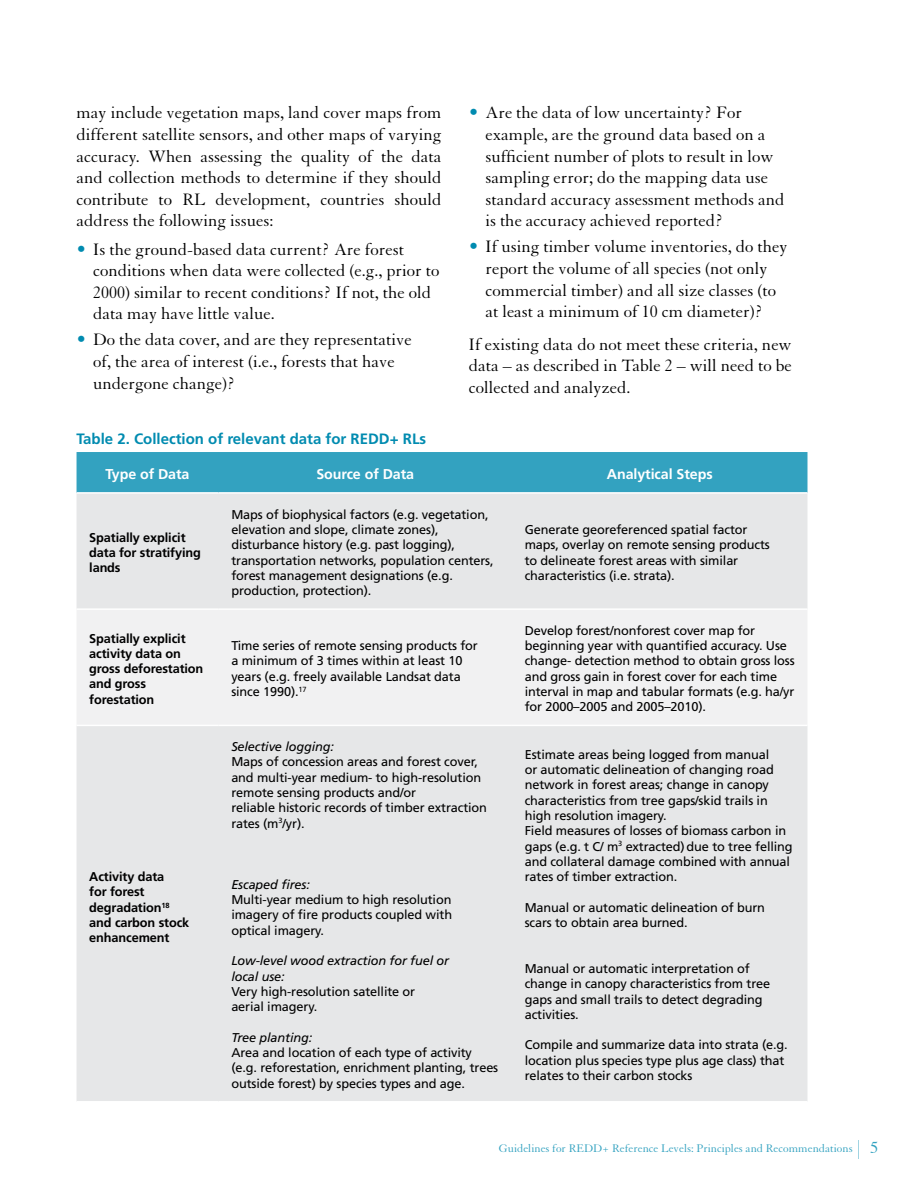
<style>
.page{position:relative;width:918px;height:1188px;background:#fff}
.page>*{position:absolute;margin:0;border:0;box-sizing:border-box;transform-origin:0 0}
.t1{font:18px/21.6px "Granjon LT Std";color:#000}
.t2{font:700 15px "Frutiger";color:#008bb0}
.t3{font:700 14.25px "Frutiger";letter-spacing:-.005em;color:#fff}
.t4{font:12.75px/15.3px "Frutiger";letter-spacing:-.01em;color:#000}
.t5{font:700 12.75px/15.3px "Frutiger";letter-spacing:-.01em;color:#000}
.t6{font:italic 12.75px/15.3px "Frutiger";letter-spacing:-.01em;color:#000}
.t7{font:12px "Granjon LT Std";color:#33a2c0}
.s1{font-size:19.5px;color:#008bb0}
.s2{font-family:"Times";font-size:16.5px}
</style>
<div class="page">
<svg style="left:858px;top:1140px;width:1px;height:19px"></svg>
<div style="left:77px;top:452px;width:730px;height:40px;background:#33a2c0"></div>
<div style="left:77px;top:494px;width:730px;height:607px;background:#e6e7e8"></div>
<div style="left:77px;top:610px;width:730px;height:115px;background:#f1f1f2"></div>
<hr style="left:77px;top:608px;width:142px;height:2px;background:#fff">
<hr style="left:219px;top:608px;width:293px;height:2px;background:#fff">
<hr style="left:512px;top:608px;width:295px;height:2px;background:#fff">
<hr style="left:77px;top:725px;width:142px;height:1px;background:#fff">
<hr style="left:219px;top:725px;width:293px;height:1px;background:#fff">
<hr style="left:512px;top:725px;width:295px;height:1px;background:#fff">
<p class="t1" style="left:77px;top:103px;width:366px;text-align:justify">may include vegetation maps, land cover maps from different satellite sensors, and other maps of varying accuracy. When assessing the quality of the data and collection methods to determine if they should contribute to RL development, countries should address the following issues:</p>
<h1 class="t1" style="left:93px;top:239px;width:348px;text-indent:-16px"><span class="s1">•</span> Is the ground-based data current? Are forest conditions when data were collected (e.g., prior to 2000) similar to recent conditions? If not, the old data may have little value.</h1>
<h1 class="t1" style="left:93px;top:329px;width:320px;text-indent:-16px"><span class="s1">•</span> Do the data cover, and are they representative of, the area of interest (i.e., forests that have undergone change)?</h1>
<h1 class="t1" style="left:485px;top:103px;width:301px;text-indent:-16px"><span class="s1">•</span> Are the data of low uncertainty? For example, are the ground data based on a sufficient number of plots to result in low sampling error; do the mapping data use standard accuracy assessment methods and is the accuracy achieved reported?</h1>
<h1 class="t1" style="left:469px;top:236px;width:320px;text-align:center"><span class="s1">•</span> If using timber volume inventories, do they report the volume of all species (not only commercial timber) and all size classes (to<br>at least a minimum of 10 cm diameter)?</h1>
<h1 class="t1" style="left:469px;top:334px;width:324px;text-align:justify">If existing data do not meet these criteria, new data – as described in Table 2 – will need to be collected and analyzed.</h1>
<p class="t2" style="left:77px;top:429px;width:351px">Table 2. Collection of relevant data for REDD+ RLs</p>
<p class="t3" style="left:106px;top:466px;width:85px">Type of Data</p>
<p class="t3" style="left:316px;top:466px;width:99px">Source of Data</p>
<p class="t3" style="left:607px;top:466px;width:107px">Analytical Steps</p>
<p class="t5" style="left:89px;top:530px;width:113px">Spatially explicit data for stratifying lands</p>
<p class="t4" style="left:231px;top:507px;width:264px">Maps of biophysical factors (e.g. vegetation, elevation and slope, climate zones), disturbance history (e.g. past logging), transportation networks, population centers, forest management designations (e.g. production, protection).</p>
<p class="t5" style="left:89px;top:631px;width:116px">Spatially explicit activity data on gross deforestation and gross forestation</p>
<p class="t4" style="left:231px;top:638px;width:248px">Time series of remote sensing products for a minimum of 3 times within at least 10 years (e.g. freely available Landsat data since 1990).<sup>17</sup></p>
<p class="t5" style="left:89px;top:869px;width:102px">Activity data<br>for forest degradation<sup>18 </sup>and carbon stock enhancement</p>
<p class="t6" style="left:231px;top:739px;width:104px">Selective logging:</p>
<p class="t4" style="left:231px;top:754px;width:257px">Maps of concession areas and forest cover, and multi-year medium- to high-resolution remote sensing products and/or<br>reliable historic records of timber extraction rates (m<sup>3</sup>/yr).</p>
<p class="t6" style="left:231px;top:877px;width:80px">Escaped fires:</p>
<p class="t4" style="left:231px;top:892px;width:222px;text-align:justify">Multi-year medium to high resolution imagery of fire products coupled with optical imagery.</p>
<p class="t6" style="left:231px;top:953px;width:219px">Low-level wood extraction for fuel or local use:</p>
<p class="t4" style="left:231px;top:984px;width:185px">Very high-resolution satellite or aerial imagery.</p>
<p class="t6" style="left:231px;top:1030px;width:83px">Tree planting:</p>
<p class="t4" style="left:231px;top:1045px;width:268px">Area and location of each type of activity (e.g. reforestation, enrichment planting, trees outside forest) by species types and age.</p>
<p class="t4" style="left:525px;top:522px;width:247px">Generate georeferenced spatial factor maps, overlay on remote sensing products to delineate forest areas with similar characteristics (i.e. strata).</p>
<p class="t4" style="left:525px;top:623px;width:271px">Develop forest/nonforest cover map for beginning year with quantified accuracy. Use change- detection method to obtain gross loss and gross gain in forest cover for each time interval in map and tabular formats (e.g. ha/yr for 2000–2005 and 2005–2010).</p>
<p class="t4" style="left:525px;top:747px;width:270px">Estimate areas being logged from manual<br>or automatic delineation of changing road network in forest areas; change in canopy characteristics from tree gaps/skid trails in high resolution imagery.<br>Field measures of losses of biomass carbon in gaps (e.g. t C/ m<sup>3</sup> extracted) due to tree felling and collateral damage combined with annual rates of timber extraction.</p>
<p class="t4" style="left:525px;top:900px;width:242px">Manual or automatic delineation of burn scars to obtain area burned.</p>
<p class="t4" style="left:525px;top:961px;width:247px">Manual or automatic interpretation of change in canopy characteristics from tree gaps and small trails to detect degrading activities.</p>
<p class="t4" style="left:525px;top:1037px;width:265px">Compile and summarize data into strata (e.g. location plus species type plus age class) that relates to their carbon stocks</p>
<p class="t7" style="left:499px;top:1142px;width:381px">Guidelines for REDD+ Reference Levels: Principles and Recommendations <span class="s2">5</span></p>
</div>
